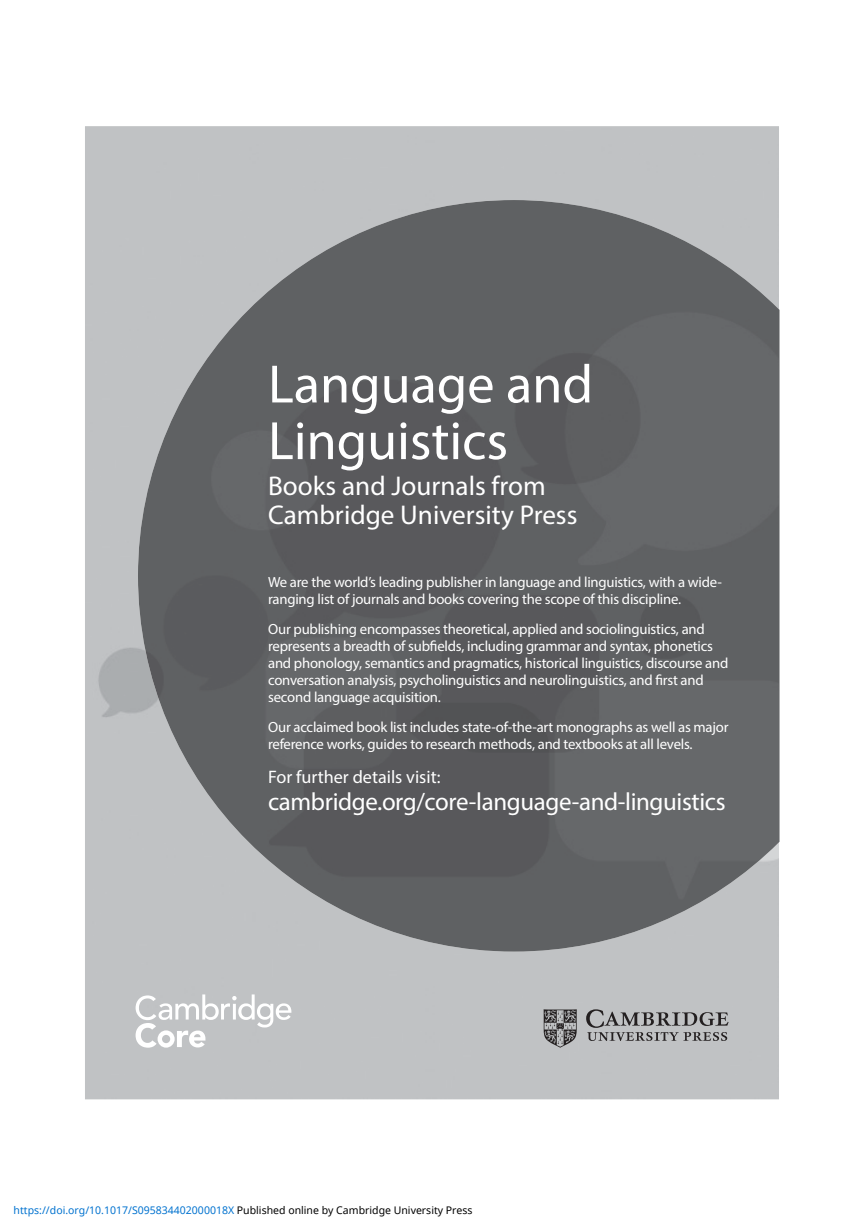
<style>
.page{position:relative;width:864px;height:1226px;background:#fff}
.page>*{position:absolute;margin:0;border:0;box-sizing:border-box;transform-origin:0 0}
.t1{font:54.43px/56.7px "Myriad Pro";color:#fff}
.t2{font:27.12px/29.4px "Myriad Pro";color:#fff}
.t3{font:24.85px "Myriad Pro";letter-spacing:-.015em;color:#fff}
.t4{font:18.2px "Myriad Pro";color:#fff}
.t5{font:14.7px/17px "Myriad Pro";letter-spacing:-.015em;color:#fff}
.t6{font:10.5px "Noto Sans";color:#0172cf}
.s1{color:#000}
</style>
<div class="page">
<svg style="left:135px;top:994px;width:156px;height:53px"></svg>
<svg style="left:543px;top:1009px;width:185px;height:38px;background:#9a9b9c"></svg>
<svg style="left:778px;top:309px;width:1px;height:533px"></svg>
<img style="left:138px;top:200px;width:640px;height:751px">
<h1 class="t1" style="left:268px;top:355px;width:326px">Language and<br>Linguistics</h1>
<h2 class="t2" style="left:268px;top:470px;width:311px">Books and Journals from<br>Cambridge University Press</h2>
<p class="t5" style="left:268px;top:573px;width:455px">We are the world’s leading publisher in language and linguistics, with a wide&shy;ranging list of journals and books covering the scope of this discipline.</p>
<p class="t5" style="left:268px;top:620px;width:461px">Our publishing encompasses theoretical, applied and sociolinguistics, and represents a breadth of subfields, including grammar and syntax, phonetics and phonology, semantics and pragmatics, historical linguistics, discourse and conversation analysis, psycholinguistics and neurolinguistics, and first and second language acquisition.</p>
<p class="t5" style="left:268px;top:717px;width:461px">Our acclaimed book list includes state-of-the-art monographs as well as major reference works, guides to research methods, and textbooks at all levels.</p>
<p class="t4" style="left:268px;top:765px;width:174px">For further details visit:</p>
<h3 class="t3" style="left:268px;top:786px;width:458px">cambridge.org/core-language-and-linguistics</h3>
<p class="t6" style="left:14px;top:1202px;width:460px">https://doi.org/10.1017/S095834402000018X <span class="s1">Published online by Cambridge University Press</span></p>
</div>
